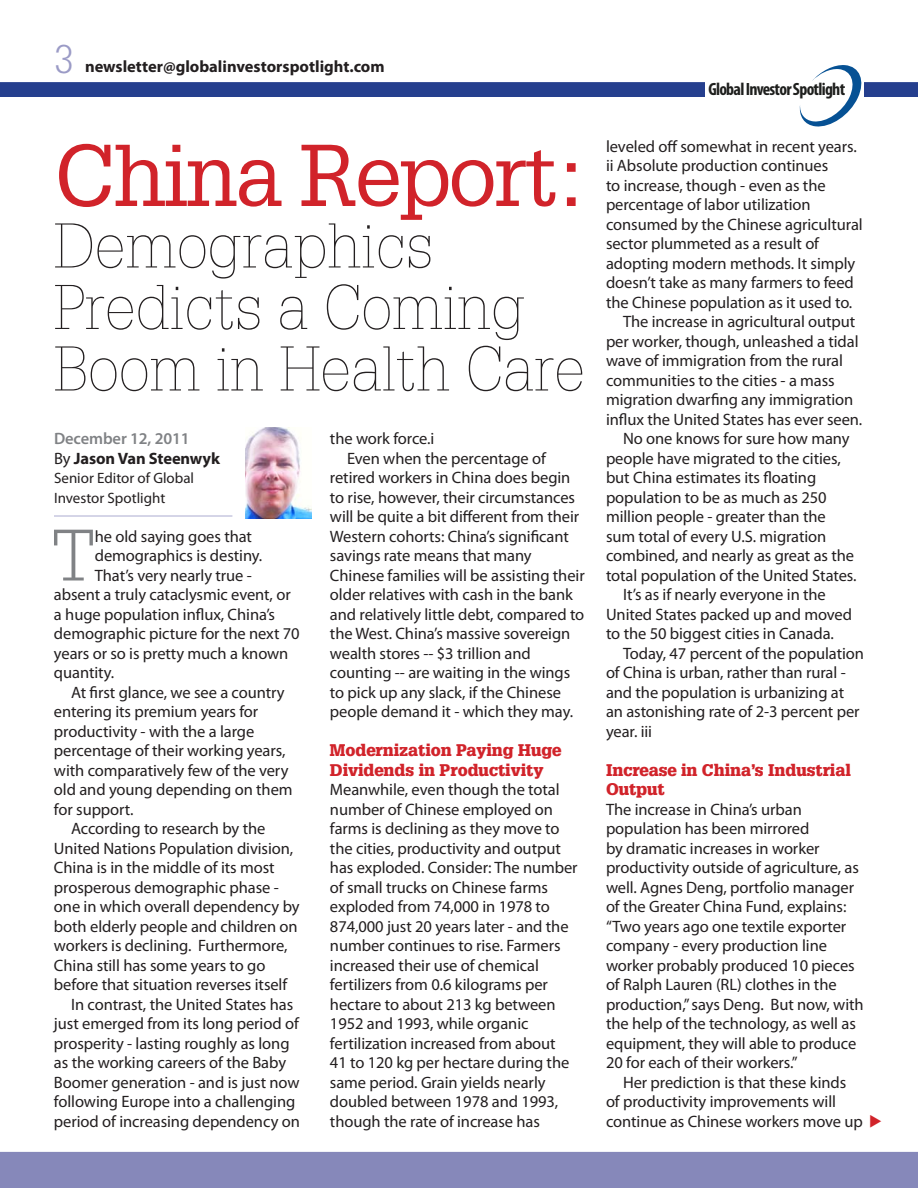
<style>
.page{position:relative;width:918px;height:1188px;background:#fff}
.page>*{position:absolute;margin:0;border:0;box-sizing:border-box;transform-origin:0 0}
.GIS_head_red{font:85.5px "Glypha";letter-spacing:-.03em;color:#d1232a}
.gis_body_1{font:300 70.95px "Glypha";color:#808285}
.GIS_head_red-2{font:100 61.5px/61.5px "Glypha";color:#231f20}
.t1{font:300 39px "Glypha";color:#9b9bc6}
.t2{font:700 condensed 17.85px "Myriad Pro";letter-spacing:-.04em;color:#1e1f1d}
.gis_body_1-2{font:16.5px/19.5px "Myriad Pro";letter-spacing:-.005em;color:#231f20}
.GIS_x_head{font:900 16.5px/19.5px "Glypha";letter-spacing:-.005em;color:#d1232a}
.t3{font:700 16.5px "Myriad Pro";color:#231f20}
.gis_date{font:600 16.5px "Myriad Pro";letter-spacing:-.005em;color:#808285}
.t4{font:15px/19.5px "Myriad Pro";color:#231f20}
.s1{font-weight:400}
</style>
<div class="page">
<div style="left:0;top:1151px;width:918px;height:37px;background:#8688ba"></div>
<hr style="left:54px;top:515px;width:178px;height:2px;background:#c7c7e0">
<img style="left:245px;top:427px;width:67px;height:91px">
<div style="left:0;top:0;width:918px;height:97px;background:#253f8e"></div>
<div style="left:0;top:0;width:918px;height:82px;background:#fff"></div>
<div style="left:706px;top:16px;width:158px;height:122px;background:#fff"></div>
<svg style="left:799px;top:65px;width:62px;height:61px"></svg>
<p class="t1" style="left:54px;top:37px;width:21px">3</p>
<p class="t3" style="left:85px;top:55px;width:301px">newsletter@globalinvestorspotlight.com</p>
<p class="GIS_head_red" style="left:54px;top:124px;width:536px">China Report:</p>
<p class="GIS_head_red-2" style="left:54px;top:216px;width:533px">Demographics<br>Predicts a Coming<br>Boom in Health Care</p>
<p class="gis_date" style="left:54px;top:428px;width:137px">December 12, 2011</p>
<p class="t3" style="left:54px;top:447px;width:168px"><span class="s1">By</span> Jason Van Steenwyk</p>
<p class="t4" style="left:54px;top:468px;width:142px">Senior Editor of Global<br>Investor Spotlight</p>
<p class="gis_body_1" style="left:52px;top:515px;width:45px">T</p>
<p class="gis_body_1-2" style="left:95px;top:526px;width:159px">he old saying goes that</p>
<p class="gis_body_1-2" style="left:95px;top:545px;width:169px">demographics is destiny.</p>
<p class="gis_body_1-2" style="left:95px;top:565px;width:159px">That’s very nearly true -</p>
<p class="gis_body_1-2" style="left:54px;top:584px;width:238px">absent a truly cataclysmic event, or</p>
<p class="gis_body_1-2" style="left:54px;top:604px;width:223px">a huge population influx, China’s</p>
<p class="gis_body_1-2" style="left:54px;top:623px;width:247px">demographic picture for the next 70</p>
<p class="gis_body_1-2" style="left:54px;top:643px;width:236px">years or so is pretty much a known</p>
<p class="gis_body_1-2" style="left:54px;top:662px;width:62px">quantity.</p>
<p class="gis_body_1-2" style="left:54px;top:682px;width:240px;text-indent:17px">At first glance, we see a country entering its premium years for productivity - with the a large percentage of their working years, with comparatively few of the very old and young depending on them for support.</p>
<p class="gis_body_1-2" style="left:54px;top:819px;width:247px;text-indent:17px">According to research by the United Nations Population division, China is in the middle of its most prosperous demographic phase - one in which overall dependency by both elderly people and children on workers is declining. Furthermore, China still has some years to go before that situation reverses itself</p>
<p class="gis_body_1-2" style="left:54px;top:994px;width:247px;text-indent:17px">In contrast, the United States has just emerged from its long period of prosperity - lasting roughly as long as the working careers of the Baby Boomer generation - and is just now following Europe into a challenging period of increasing dependency on</p>
<p class="gis_body_1-2" style="left:330px;top:429px;width:106px">the work force.i</p>
<p class="gis_body_1-2" style="left:330px;top:448px;width:256px;text-indent:17px">Even when the percentage of retired workers in China does begin to rise, however, their circumstances will be quite a bit different from their Western cohorts: China’s significant savings rate means that many Chinese families will be assisting their older relatives with cash in the bank and relatively little debt, compared to the West. China’s massive sovereign wealth stores -- $3 trillion and counting -- are waiting in the wings to pick up any slack, if the Chinese people demand it - which they may.</p>
<p class="GIS_x_head" style="left:330px;top:740px;width:233px">Modernization Paying Huge<br>Dividends in Productivity</p>
<p class="gis_body_1-2" style="left:330px;top:780px;width:249px">Meanwhile, even though the total number of Chinese employed on farms is declining as they move to the cities, productivity and output has exploded. Consider: The number of small trucks on Chinese farms exploded from 74,000 in 1978 to<br>874,000 just 20 years later - and the number continues to rise. Farmers increased their use of chemical fertilizers from 0.6 kilograms per hectare to about 213 kg between<br>1952 and 1993, while organic fertilization increased from about<br>41 to 120 kg per hectare during the same period. Grain yields nearly doubled between 1978 and 1993, though the rate of increase has</p>
<p class="t2" style="left:708px;top:78px;width:138px">Global Investor Spotlight</p>
<p class="gis_body_1-2" style="left:606px;top:136px;width:258px">leveled off somewhat in recent years. ii Absolute production continues<br>to increase, though - even as the percentage of labor utilization consumed by the Chinese agricultural sector plummeted as a result of adopting modern methods. It simply doesn’t take as many farmers to feed the Chinese population as it used to.</p>
<p class="gis_body_1-2" style="left:606px;top:311px;width:258px;text-indent:17px">The increase in agricultural output per worker, though, unleashed a tidal wave of immigration from the rural communities to the cities - a mass migration dwarfing any immigration influx the United States has ever seen.</p>
<p class="gis_body_1-2" style="left:606px;top:429px;width:252px;text-indent:17px">No one knows for sure how many people have migrated to the cities, but China estimates its floating population to be as much as 250 million people - greater than the sum total of every U.S. migration combined, and nearly as great as the total population of the United States.</p>
<p class="gis_body_1-2" style="left:606px;top:585px;width:248px;text-indent:17px">It’s as if nearly everyone in the<br>United States packed up and moved to the 50 biggest cities in Canada.</p>
<p class="gis_body_1-2" style="left:606px;top:643px;width:259px;text-indent:17px">Today, 47 percent of the population of China is urban, rather than rural - and the population is urbanizing at an astonishing rate of 2-3 percent per year. iii</p>
<p class="GIS_x_head" style="left:606px;top:760px;width:246px">Increase in China’s Industrial<br>Output</p>
<p class="gis_body_1-2" style="left:606px;top:799px;width:259px">The increase in China’s urban population has been mirrored<br>by dramatic increases in worker productivity outside of agriculture, as well. Agnes Deng, portfolio manager of the Greater China Fund, explains: “Two years ago one textile exporter company - every production line worker probably produced 10 pieces of Ralph Lauren (RL) clothes in the production,” says Deng. But now, with the help of the technology, as well as equipment, they will able to produce 20 for each of their workers.”</p>
<p class="gis_body_1-2" style="left:606px;top:1072px;width:258px;text-indent:17px">Her prediction is that these kinds of productivity improvements will continue as Chinese workers move up</p>
</div>
